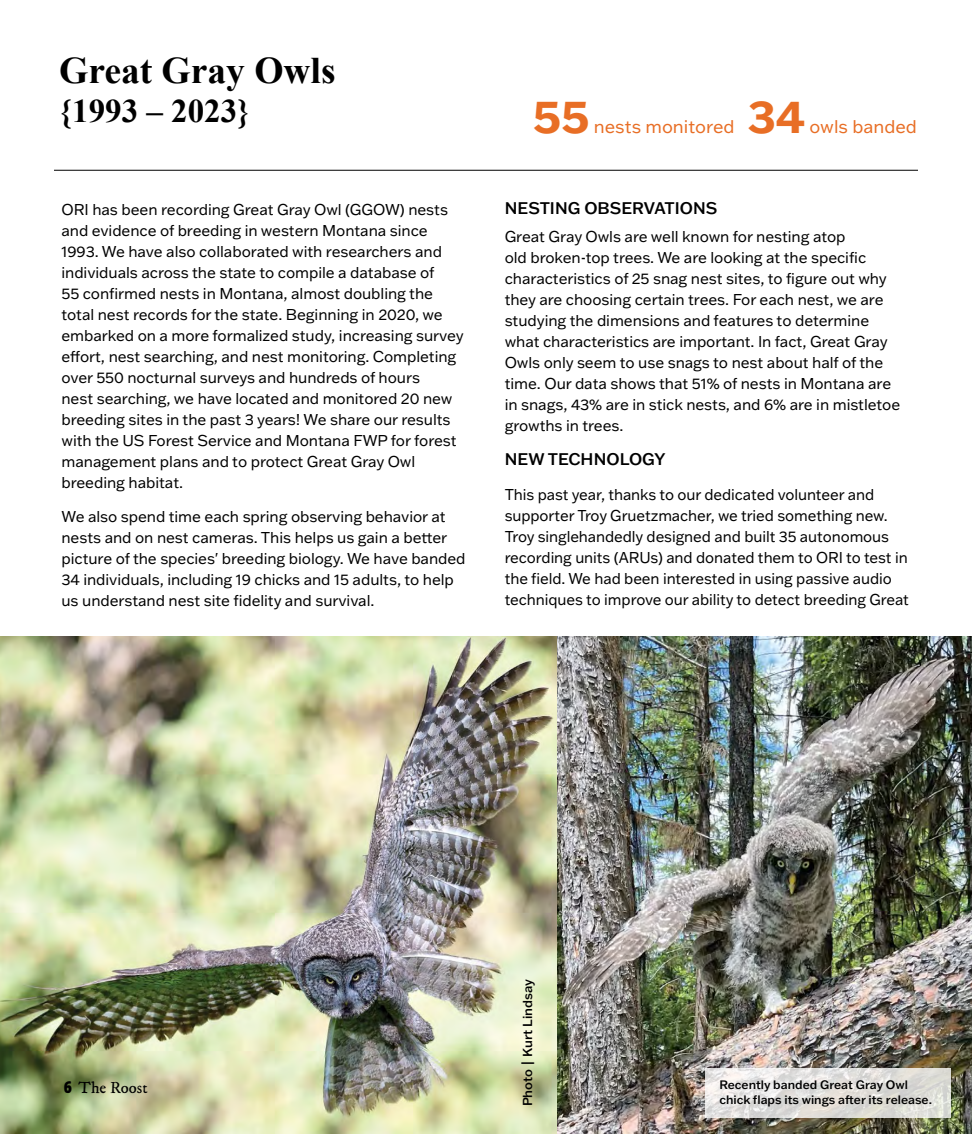
<style>
.page{position:relative;width:972px;height:1134px;background:#fff}
.page>*{position:absolute;margin:0;border:0;box-sizing:border-box;transform-origin:0 0}
.t1{font:700 45px "Franklin Gothic ATF";color:#e86e25}
.t2{font:700 37.5px "Times New Roman";color:#000}
.t3{font:700 33px "Times New Roman";color:#000}
.t4{font:18px "Franklin Gothic ATF";color:#e86e25}
.t5{font:500 16.5px "Franklin Gothic ATF";color:#000}
.t6{font:16.5px "IM FELL DW Pica Roman";color:#000}
.t7{font:15.3px/21px "Franklin Gothic ATF";letter-spacing:-.005em;color:#000}
.t8{font:500 12.75px "Franklin Gothic ATF";color:#000}
.t9{font:500 12px/14.4px "Franklin Gothic ATF";color:#000}
.s1{font-family:"HWT Artz"}
</style>
<div class="page">
<img style="left:0;top:637px;width:557px;height:497px">
<hr style="left:54px;top:170px;width:864px;height:1px;background:#000">
<img style="left:557px;top:637px;width:415px;height:497px">
<svg style="left:705px;top:1068px;width:245px;height:50px;background:#e1e0dd"></svg>
<h2 class="t2" style="left:59px;top:44px;width:278px">Great Gray Owls</h2>
<h3 class="t3" style="left:59px;top:88px;width:193px">{1993 – 2023}</h3>
<p class="t7" style="left:62px;top:198px;width:404px">ORI has been recording Great Gray Owl (GGOW) nests and evidence of breeding in western Montana since 1993. We have also collaborated with researchers and individuals across the state to compile a database of<br>55 confirmed nests in Montana, almost doubling the total nest records for the state. Beginning in 2020, we embarked on a more formalized study, increasing survey effort, nest searching, and nest monitoring. Completing over 550 nocturnal surveys and hundreds of hours<br>nest searching, we have located and monitored 20 new breeding sites in the past 3 years! We share our results with the US Forest Service and Montana FWP for forest management plans and to protect Great Gray Owl breeding habitat.</p>
<p class="t7" style="left:62px;top:506px;width:406px">We also spend time each spring observing behavior at nests and on nest cameras. This helps us gain a better picture of the species' breeding biology. We have banded 34 individuals, including 19 chicks and 15 adults, to help us understand nest site fidelity and survival.</p>
<h1 class="t1" style="left:533px;top:86px;width:58px">55</h1>
<p class="t4" style="left:594px;top:114px;width:142px">nests monitored</p>
<h1 class="t1" style="left:748px;top:86px;width:59px">34</h1>
<p class="t4" style="left:810px;top:114px;width:109px">owls banded</p>
<p class="t5" style="left:505px;top:197px;width:214px">NESTING OBSERVATIONS</p>
<p class="t7" style="left:505px;top:225px;width:397px">Great Gray Owls are well known for nesting atop<br>old broken-top trees. We are looking at the specific characteristics of 25 snag nest sites, to figure out why they are choosing certain trees. For each nest, we are studying the dimensions and features to determine what characteristics are important. In fact, Great Gray Owls only seem to use snags to nest about half of the time. Our data shows that 51% of nests in Montana are in snags, 43% are in stick nests, and 6% are in mistletoe growths in trees.</p>
<p class="t5" style="left:505px;top:448px;width:162px">NEW TECHNOLOGY</p>
<p class="t7" style="left:505px;top:483px;width:406px">This past year, thanks to our dedicated volunteer and supporter Troy Gruetzmacher, we tried something new.<br>Troy singlehandedly designed and built 35 autonomous recording units (ARUs) and donated them to ORI to test in the field. We had been interested in using passive audio techniques to improve our ability to detect breeding Great</p>
<p class="t6" style="left:64px;top:1078px;width:85px"><span class="s1">6</span> The Roost</p>
<p class="t8" style="left:519px;top:1106px;width:129px;rotate:-90deg">Photo | Kurt Lindsay</p>
<p class="t9" style="left:719px;top:1078px;width:214px">Recently banded Great Gray Owl chick flaps its wings after its release.</p>
</div>
